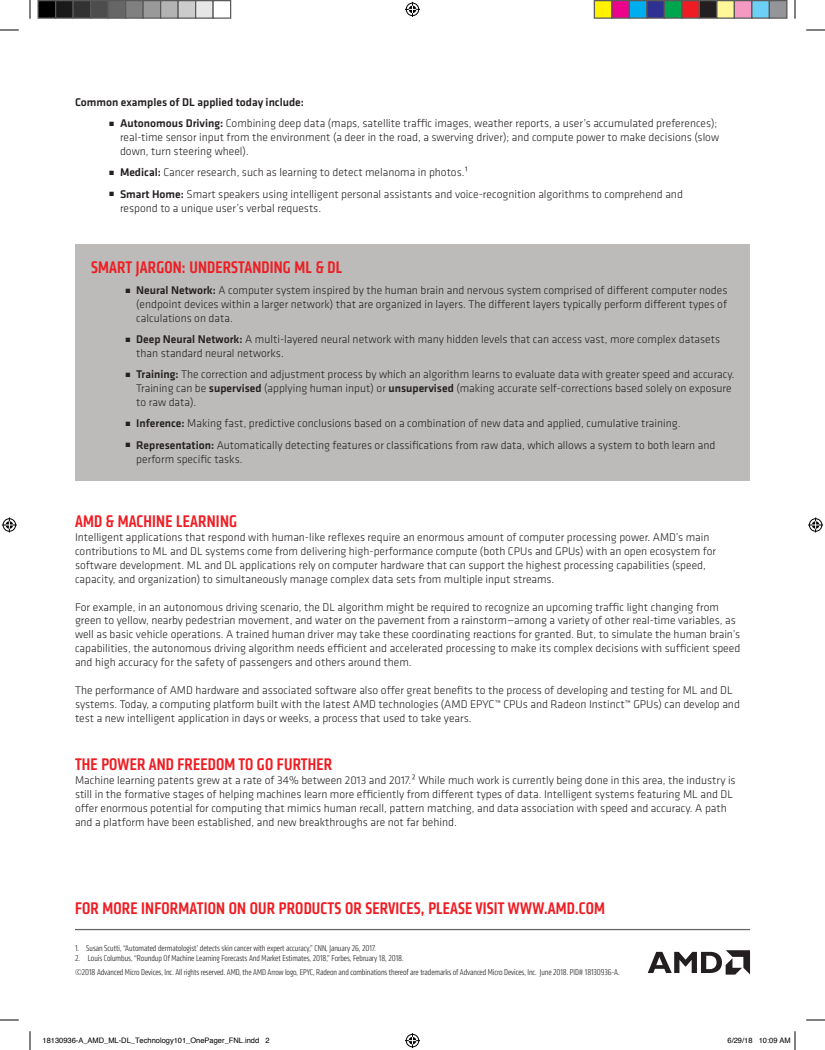
<style>
.page{position:relative;width:825px;height:1050px;background:#fff}
.page>*{position:absolute;margin:0;border:0;box-sizing:border-box;transform-origin:0 0}
.t1{font:500 condensed 17.5px "Klavika";letter-spacing:.01em;color:#ee1d23}
.t2{font:300 11.5px/13.9px "Klavika";color:#231f20}
.t3{font:500 11.5px "Klavika";color:#231f20}
.t4{font:300 condensed 8.75px/13.8px "Klavika";letter-spacing:-.005em;color:#231f20}
.t5{font:7.5px "Helvetica";color:#000}
.s1{font-weight:500;font-size:8.75px}
.s2{font-weight:500}
</style>
<div class="page">
<div style="left:75px;top:244px;width:675px;height:237px;background:#bcbbba"></div>
<hr style="left:75px;top:929px;width:675px;height:1px;background:#636366">
<svg style="left:648px;top:950px;width:102px;height:25px"></svg>
<svg style="left:0;top:29px;width:19px;height:2px"></svg>
<svg style="left:806px;top:29px;width:19px;height:2px"></svg>
<svg style="left:0;top:1019px;width:19px;height:2px"></svg>
<svg style="left:806px;top:1019px;width:19px;height:2px"></svg>
<svg style="left:29px;top:0;width:2px;height:19px"></svg>
<svg style="left:29px;top:1031px;width:2px;height:19px"></svg>
<svg style="left:794px;top:0;width:2px;height:19px"></svg>
<svg style="left:405px;top:2px;width:15px;height:15px"></svg>
<svg style="left:405px;top:1033px;width:15px;height:15px"></svg>
<svg style="left:2px;top:518px;width:15px;height:14px"></svg>
<svg style="left:808px;top:518px;width:15px;height:14px"></svg>
<div style="left:38px;top:1px;width:18px;height:17px;background:#000"></div>
<div style="left:38px;top:0;width:18px;height:19px;border:1px solid #595959"></div>
<div style="left:56px;top:1px;width:17px;height:17px;background:#1a1a1a"></div>
<div style="left:55px;top:0;width:19px;height:19px;border:1px solid #595959"></div>
<div style="left:73px;top:1px;width:18px;height:17px;background:#333"></div>
<div style="left:72px;top:0;width:19px;height:19px;border:1px solid #595959"></div>
<div style="left:91px;top:1px;width:17px;height:17px;background:#4d4d4d"></div>
<div style="left:90px;top:0;width:19px;height:19px;border:1px solid #595959"></div>
<div style="left:108px;top:1px;width:18px;height:17px;background:#666"></div>
<div style="left:108px;top:0;width:18px;height:19px;border:1px solid #595959"></div>
<div style="left:126px;top:1px;width:17px;height:17px;background:#808080"></div>
<div style="left:125px;top:0;width:19px;height:19px;border:1px solid #595959"></div>
<div style="left:143px;top:1px;width:18px;height:17px;background:#999"></div>
<div style="left:142px;top:0;width:19px;height:19px;border:1px solid #595959"></div>
<div style="left:161px;top:1px;width:17px;height:17px;background:#b3b3b3"></div>
<div style="left:160px;top:0;width:19px;height:19px;border:1px solid #595959"></div>
<div style="left:178px;top:1px;width:18px;height:17px;background:#ccc"></div>
<div style="left:178px;top:0;width:18px;height:19px;border:1px solid #595959"></div>
<div style="left:196px;top:1px;width:17px;height:17px;background:#e6e6e6"></div>
<div style="left:195px;top:0;width:19px;height:19px;border:1px solid #595959"></div>
<div style="left:212px;top:0;width:19px;height:19px;border:1px solid #595959"></div>
<div style="left:594px;top:1px;width:18px;height:17px;background:#fff101"></div>
<div style="left:594px;top:0;width:18px;height:19px;border:1px solid #595959"></div>
<div style="left:612px;top:1px;width:17px;height:17px;background:#ed028c"></div>
<div style="left:611px;top:0;width:19px;height:19px;border:1px solid #595959"></div>
<div style="left:629px;top:1px;width:18px;height:17px;background:#00aeef"></div>
<div style="left:629px;top:0;width:19px;height:19px;border:1px solid #595959"></div>
<div style="left:647px;top:1px;width:17px;height:17px;background:#2e3092"></div>
<div style="left:646px;top:0;width:19px;height:19px;border:1px solid #595959"></div>
<div style="left:664px;top:1px;width:18px;height:17px;background:#00a54f"></div>
<div style="left:664px;top:0;width:18px;height:19px;border:1px solid #595959"></div>
<div style="left:682px;top:1px;width:17px;height:17px;background:#ee1d23"></div>
<div style="left:681px;top:0;width:19px;height:19px;border:1px solid #595959"></div>
<div style="left:699px;top:1px;width:18px;height:17px;background:#231f20"></div>
<div style="left:699px;top:0;width:19px;height:19px;border:1px solid #595959"></div>
<div style="left:717px;top:1px;width:17px;height:17px;background:#fff79a"></div>
<div style="left:716px;top:0;width:19px;height:19px;border:1px solid #595959"></div>
<div style="left:734px;top:1px;width:18px;height:17px;background:#f499c2"></div>
<div style="left:734px;top:0;width:18px;height:19px;border:1px solid #595959"></div>
<div style="left:752px;top:1px;width:17px;height:17px;background:#6bcff6"></div>
<div style="left:751px;top:0;width:19px;height:19px;border:1px solid #595959"></div>
<div style="left:769px;top:1px;width:18px;height:17px;background:#939598"></div>
<div style="left:769px;top:0;width:19px;height:19px;border:1px solid #595959"></div>
<svg style="left:794px;top:1031px;width:2px;height:19px"></svg>
<p class="t3" style="left:75px;top:95px;width:231px">Common examples of DL applied today include:</p>
<p class="t2" style="left:120px;top:117px;width:601px;text-indent:-11px"><span class="s1">•</span> <span class="s2">Autonomous Driving:</span> Combining deep data (maps, satellite traffic images, weather reports, a user’s accumulated preferences); real-time sensor input from the environment (a deer in the road, a swerving driver); and compute power to make decisions (slow down, turn steering wheel).</p>
<p class="t2" style="left:109px;top:166px;width:361px"><span class="s1">•</span> <span class="s2">Medical:</span> Cancer research, such as learning to detect melanoma in photos.¹</p>
<p class="t2" style="left:120px;top:187px;width:564px;text-indent:-11px"><span class="s1">•</span> <span class="s2">Smart Home:</span> Smart speakers using intelligent personal assistants and voice-recognition algorithms to comprehend and respond to a unique user’s verbal requests.</p>
<h1 class="t1" style="left:91px;top:256px;width:253px">SMART JARGON: UNDERSTANDING ML &amp; DL</h1>
<p class="t2" style="left:136px;top:283px;width:593px;text-align:justify;text-indent:-11px"><span class="s1">•</span> <span class="s2">Neural Network:</span> A computer system inspired by the human brain and nervous system comprised of different computer nodes (endpoint devices within a larger network) that are organized in layers. The different layers typically perform different types of calculations on data.</p>
<p class="t2" style="left:136px;top:332px;width:585px;text-indent:-11px"><span class="s1">•</span> <span class="s2">Deep Neural Network:</span> A multi-layered neural network with many hidden levels that can access vast, more complex datasets than standard neural networks.</p>
<p class="t2" style="left:136px;top:368px;width:600px;text-indent:-11px"><span class="s1">•</span> <span class="s2">Training:</span> The correction and adjustment process by which an algorithm learns to evaluate data with greater speed and accuracy.<br>Training can be <span class="s2">supervised</span> (applying human input) or <span class="s2">unsupervised</span> (making accurate self-corrections based solely on exposure to raw data).</p>
<p class="t2" style="left:125px;top:417px;width:557px"><span class="s1">•</span> <span class="s2">Inference:</span> Making fast, predictive conclusions based on a combination of new data and applied, cumulative training.</p>
<p class="t2" style="left:136px;top:438px;width:581px;text-indent:-11px"><span class="s1">•</span> <span class="s2">Representation:</span> Automatically detecting features or classifications from raw data, which allows a system to both learn and perform specific tasks.</p>
<h1 class="t1" style="left:75px;top:511px;width:164px">AMD &amp; MACHINE LEARNING</h1>
<p class="t2" style="left:75px;top:530px;width:643px">Intelligent applications that respond with human-like reflexes require an enormous amount of computer processing power. AMD’s main contributions to ML and DL systems come from delivering high-performance compute (both CPUs and GPUs) with an open ecosystem for software development. ML and DL applications rely on computer hardware that can support the highest processing capabilities (speed, capacity, and organization) to simultaneously manage complex data sets from multiple input streams.</p>
<p class="t2" style="left:75px;top:600px;width:667px">For example, in an autonomous driving scenario, the DL algorithm might be required to recognize an upcoming traffic light changing from green to yellow, nearby pedestrian movement, and water on the pavement from a rainstorm—among a variety of other real-time variables, as well as basic vehicle operations. A trained human driver may take these coordinating reactions for granted. But, to simulate the human brain’s capabilities, the autonomous driving algorithm needs efficient and accelerated processing to make its complex decisions with sufficient speed and high accuracy for the safety of passengers and others around them.</p>
<p class="t2" style="left:75px;top:683px;width:666px">The performance of AMD hardware and associated software also offer great benefits to the process of developing and testing for ML and DL systems. Today, a computing platform built with the latest AMD technologies (AMD EPYC™ CPUs and Radeon Instinct™ GPUs) can develop and test a new intelligent application in days or weeks, a process that used to take years.</p>
<h1 class="t1" style="left:75px;top:754px;width:259px">THE POWER AND FREEDOM TO GO FURTHER</h1>
<p class="t2" style="left:75px;top:773px;width:662px">Machine learning patents grew at a rate of 34% between 2013 and 2017.² While much work is currently being done in this area, the industry is still in the formative stages of helping machines learn more efficiently from different types of data. Intelligent systems featuring ML and DL offer enormous potential for computing that mimics human recall, pattern matching, and data association with speed and accuracy. A path and a platform have been established, and new breakthroughs are not far behind.</p>
<h1 class="t1" style="left:75px;top:897px;width:531px">FOR MORE INFORMATION ON OUR PRODUCTS OR SERVICES, PLEASE VISIT WWW.AMD.COM</h1>
<p class="t4" style="left:75px;top:941px;width:303px">1. Susan Scutti, “Automated dermatologist’ detects skin cancer with expert accuracy,” CNN, January 26, 2017.</p>
<p class="t4" style="left:75px;top:952px;width:546px">2. Louis Columbus, “Roundup Of Machine Learning Forecasts And Market Estimates, 2018,” Forbes, February 18, 2018.<br>©2018 Advanced Micro Devices, Inc. All rights reserved. AMD, the AMD Arrow logo, EPYC, Radeon and combinations thereof are trademarks of Advanced Micro Devices, Inc. June 2018. PID# 18130936-A.</p>
<p class="t5" style="left:42px;top:1034px;width:229px">18130936-A_AMD_ML-DL_Technology101_OnePager_FNL.indd 2</p>
<p class="t5" style="left:728px;top:1034px;width:65px">6/29/18 10:09 AM</p>
</div>
